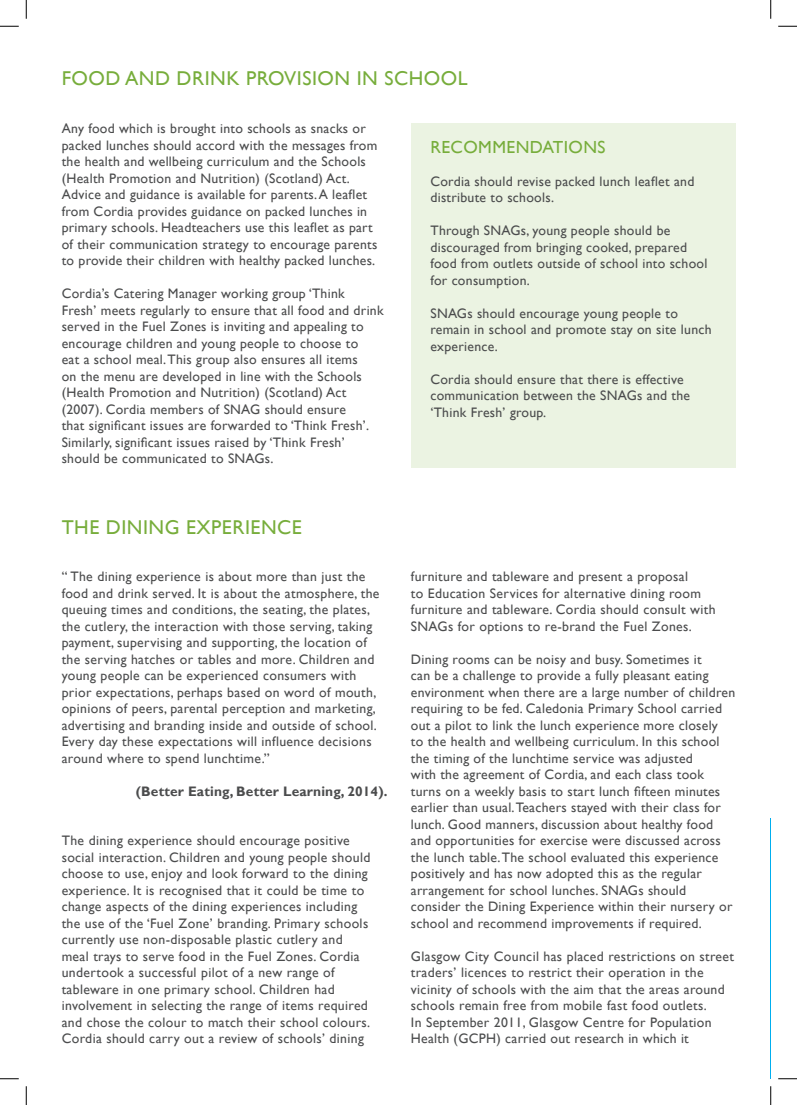
<style>
.page{position:relative;width:797px;height:1105px;background:#fff}
.page>*{position:absolute;margin:0;border:0;box-sizing:border-box;transform-origin:0 0}
.t1{font:20px "Gill Sans";letter-spacing:.025em;color:#77ad3b}
.t2{font:17.5px "Gill Sans";letter-spacing:.025em;color:#77ad3b}
.t3{font:13.75px/16.5px "Gill Sans";letter-spacing:.02em;color:#4b4c4d}
.t4{font:700 13.75px "Gill Sans";letter-spacing:.01em;color:#4b4c4d}
</style>
<div class="page">
<div style="left:411px;top:124px;width:324px;height:344px;background:#ebf3e2"></div>
<hr style="left:770px;top:818px;width:1px;height:261px;background:#00aeef">
<svg style="left:0;top:25px;width:19px;height:2px"></svg>
<svg style="left:778px;top:25px;width:19px;height:2px"></svg>
<svg style="left:0;top:1078px;width:19px;height:1px"></svg>
<svg style="left:778px;top:1078px;width:19px;height:1px"></svg>
<svg style="left:25px;top:0;width:2px;height:19px"></svg>
<svg style="left:25px;top:1086px;width:2px;height:19px"></svg>
<svg style="left:770px;top:0;width:1px;height:19px"></svg>
<svg style="left:770px;top:1086px;width:1px;height:19px"></svg>
<p class="t1" style="left:62px;top:67px;width:407px">FOOD AND DRINK PROVISION IN SCHOOL</p>
<p class="t3" style="left:62px;top:121px;width:317px">Any food which is brought into schools as snacks or packed lunches should accord with the messages from the health and wellbeing curriculum and the Schools (Health Promotion and Nutrition) (Scotland) Act.<br>Advice and guidance is available for parents. A leaflet from Cordia provides guidance on packed lunches in primary schools. Headteachers use this leaflet as part of their communication strategy to encourage parents to provide their children with healthy packed lunches.</p>
<p class="t3" style="left:62px;top:286px;width:323px">Cordia’s Catering Manager working group ‘Think<br>Fresh’ meets regularly to ensure that all food and drink served in the Fuel Zones is inviting and appealing to encourage children and young people to choose to<br>eat a school meal. This group also ensures all items<br>on the menu are developed in line with the Schools (Health Promotion and Nutrition) (Scotland) Act (2007). Cordia members of SNAG should ensure<br>that significant issues are forwarded to ‘Think Fresh’.<br>Similarly, significant issues raised by ‘Think Fresh’ should be communicated to SNAGs.</p>
<p class="t1" style="left:62px;top:516px;width:242px">THE DINING EXPERIENCE</p>
<p class="t3" style="left:62px;top:568px;width:319px">“ The dining experience is about more than just the food and drink served. It is about the atmosphere, the queuing times and conditions, the seating, the plates, the cutlery, the interaction with those serving, taking payment, supervising and supporting, the location of the serving hatches or tables and more. Children and young people can be experienced consumers with prior expectations, perhaps based on word of mouth, opinions of peers, parental perception and marketing, advertising and branding inside and outside of school.<br>Every day these expectations will influence decisions around where to spend lunchtime.”</p>
<p class="t4" style="left:136px;top:783px;width:253px">(Better Eating, Better Learning, 2014).</p>
<p class="t3" style="left:62px;top:832px;width:310px">The dining experience should encourage positive social interaction. Children and young people should choose to use, enjoy and look forward to the dining experience. It is recognised that it could be time to change aspects of the dining experiences including the use of the ‘Fuel Zone’ branding. Primary schools currently use non-disposable plastic cutlery and meal trays to serve food in the Fuel Zones. Cordia undertook a successful pilot of a new range of tableware in one primary school. Children had involvement in selecting the range of items required and chose the colour to match their school colours.<br>Cordia should carry out a review of schools’ dining</p>
<p class="t2" style="left:430px;top:137px;width:177px">RECOMMENDATIONS</p>
<p class="t3" style="left:430px;top:173px;width:265px">Cordia should revise packed lunch leaflet and distribute to schools.</p>
<p class="t3" style="left:430px;top:223px;width:278px">Through SNAGs, young people should be discouraged from bringing cooked, prepared food from outlets outside of school into school for consumption.</p>
<p class="t3" style="left:430px;top:305px;width:283px">SNAGs should encourage young people to remain in school and promote stay on site lunch experience.</p>
<p class="t3" style="left:430px;top:371px;width:261px">Cordia should ensure that there is effective communication between the SNAGs and the ‘Think Fresh’ group.</p>
<p class="t3" style="left:411px;top:568px;width:306px">furniture and tableware and present a proposal<br>to Education Services for alternative dining room furniture and tableware. Cordia should consult with SNAGs for options to re-brand the Fuel Zones.</p>
<p class="t3" style="left:411px;top:651px;width:326px">Dining rooms can be noisy and busy. Sometimes it<br>can be a challenge to provide a fully pleasant eating environment when there are a large number of children requiring to be fed. Caledonia Primary School carried out a pilot to link the lunch experience more closely<br>to the health and wellbeing curriculum. In this school the timing of the lunchtime service was adjusted<br>with the agreement of Cordia, and each class took turns on a weekly basis to start lunch fifteen minutes earlier than usual. Teachers stayed with their class for lunch. Good manners, discussion about healthy food and opportunities for exercise were discussed across the lunch table. The school evaluated this experience positively and has now adopted this as the regular arrangement for school lunches. SNAGs should consider the Dining Experience within their nursery or school and recommend improvements if required.</p>
<p class="t3" style="left:411px;top:948px;width:325px">Glasgow City Council has placed restrictions on street traders’ licences to restrict their operation in the vicinity of schools with the aim that the areas around schools remain free from mobile fast food outlets.<br>In September 2011, Glasgow Centre for Population Health (GCPH) carried out research in which it</p>
</div>
